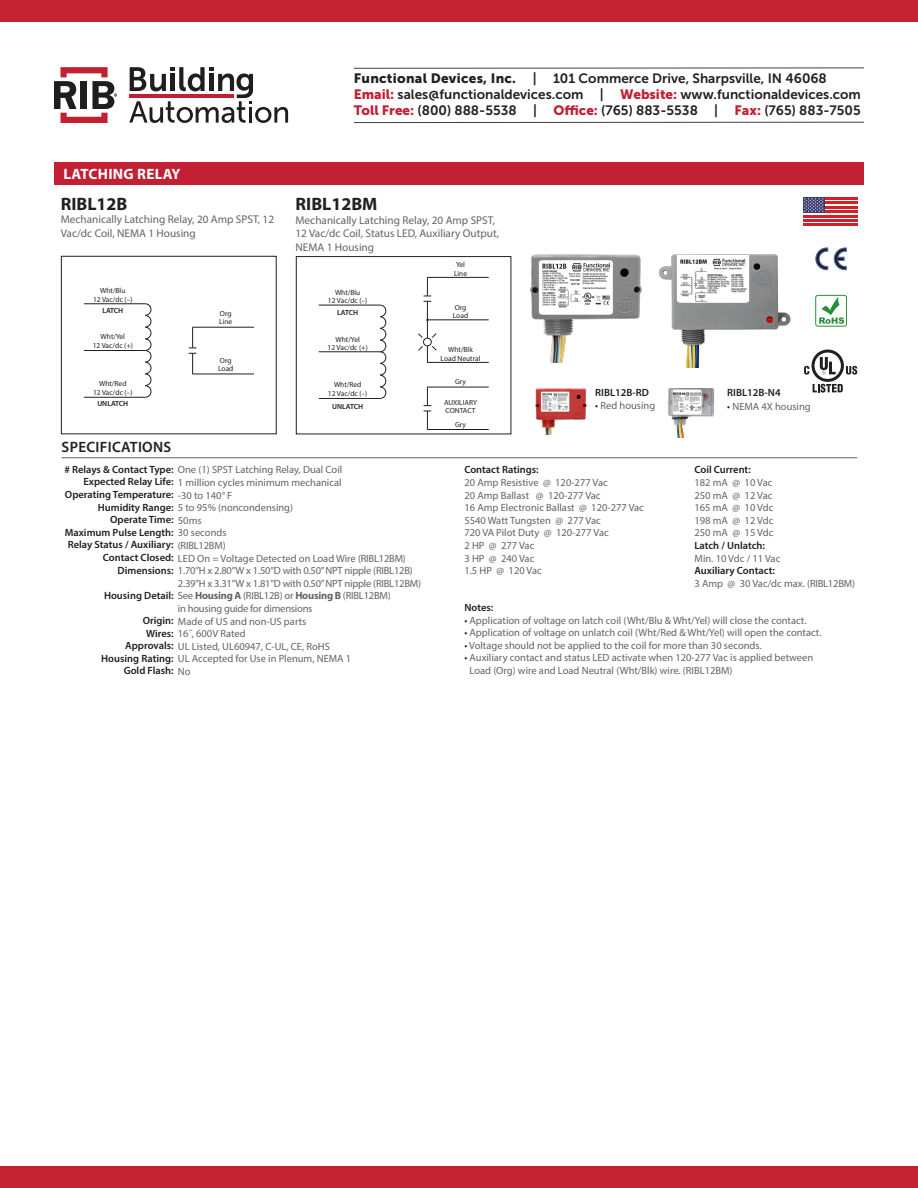
<style>
.page{position:relative;width:918px;height:1188px;background:#fff}
.page>*{position:absolute;margin:0;border:0;box-sizing:border-box;transform-origin:0 0}
.t1{font:700 18px "Myriad Pro";color:#231f20}
.t2{font:600 15px "Myriad Pro";letter-spacing:.02em;color:#231f20}
.t3{font:700 15px "Myriad Pro";letter-spacing:.02em;color:#fff}
.t4{font:13.5px/15.8px "Museo Sans 700";color:#231f20}
.t5{font:11.25px/13.5px "Myriad Pro";color:#636366}
.t6{font:10.5px "Myriad Pro";color:#636366}
.t7{font:10.5px "Myriad Pro";letter-spacing:-.02em;color:#636366}
.t8{font:600 10.5px "Myriad Pro";color:#231f20}
.t9{font:7.5px/8.6px "Myriad Pro";color:#231f20;text-align:center}
.t10{font:600 7.5px "Myriad Pro";color:#231f20}
.s1{font-family:"Museo Sans 900"}
.s2{font-family:"Museo Sans 900";color:#c22034}
.s3{color:#231f20}
.s4{font-weight:600;color:#231f20}
.s5{font-weight:400;color:#636366}
.s6{font-weight:700}
</style>
<div class="page">
<svg style="left:54px;top:67px;width:63px;height:56px"></svg>
<svg style="left:129px;top:67px;width:159px;height:56px"></svg>
<hr style="left:354px;top:122px;width:510px;height:1px;background:#3e3e3f">
<hr style="left:354px;top:68px;width:510px;height:1px;background:#3e3e3f">
<div style="left:0;top:0;width:918px;height:22px;background:#c42231"></div>
<div style="left:0;top:1166px;width:918px;height:22px;background:#c42231"></div>
<div style="left:61px;top:256px;width:215px;height:178px;border:1px solid #231f20"></div>
<hr style="left:84px;top:304px;width:61px;height:1px;background:#231f20">
<svg style="left:145px;top:303px;width:7px;height:95px"></svg>
<hr style="left:84px;top:397px;width:61px;height:1px;background:#231f20">
<hr style="left:84px;top:350px;width:61px;height:1px;background:#231f20">
<hr style="left:192px;top:374px;width:62px;height:1px;background:#231f20">
<hr style="left:192px;top:327px;width:62px;height:1px;background:#231f20">
<svg style="left:189px;top:327px;width:7px;height:47px"></svg>
<hr style="left:62px;top:458px;width:795px;height:1px;background:#636366">
<div style="left:54px;top:162px;width:810px;height:22px;background:#c22034"></div>
<svg style="left:834px;top:248px;width:12px;height:22px"></svg>
<svg style="left:816px;top:248px;width:12px;height:22px"></svg>
<svg style="left:804px;top:350px;width:53px;height:43px"></svg>
<svg style="left:819px;top:297px;width:25px;height:27px"></svg>
<div style="left:815px;top:295px;width:32px;height:31px;border:1px solid #269039;border-radius:2px"></div>
<svg style="left:803px;top:201px;width:54px;height:23px"></svg>
<hr style="left:803px;top:197px;width:54px;height:3px;background:#d5202a">
<hr style="left:803px;top:202px;width:54px;height:2px;background:#d5202a">
<hr style="left:803px;top:206px;width:54px;height:2px;background:#d5202a">
<hr style="left:803px;top:211px;width:54px;height:2px;background:#d5202a">
<hr style="left:803px;top:215px;width:54px;height:2px;background:#d5202a">
<hr style="left:803px;top:219px;width:54px;height:3px;background:#d5202a">
<hr style="left:803px;top:224px;width:54px;height:2px;background:#d5202a">
<div style="left:803px;top:197px;width:22px;height:16px;background:#3c3a6e"></div>
<svg style="left:804px;top:198px;width:20px;height:14px"></svg>
<div style="left:296px;top:256px;width:215px;height:178px;border:1px solid #231f20"></div>
<hr style="left:319px;top:305px;width:61px;height:1px;background:#231f20">
<svg style="left:380px;top:305px;width:6px;height:94px"></svg>
<hr style="left:319px;top:398px;width:61px;height:1px;background:#231f20">
<hr style="left:319px;top:352px;width:61px;height:1px;background:#231f20">
<hr style="left:427px;top:320px;width:62px;height:1px;background:#231f20">
<hr style="left:427px;top:277px;width:62px;height:1px;background:#231f20">
<hr style="left:427px;top:362px;width:62px;height:1px;background:#231f20">
<hr style="left:427px;top:429px;width:62px;height:1px;background:#231f20">
<hr style="left:427px;top:387px;width:62px;height:1px;background:#231f20">
<svg style="left:424px;top:387px;width:7px;height:43px"></svg>
<div style="left:423px;top:338px;width:9px;height:8px;border:1px solid #231f20;border-radius:50%"></div>
<svg style="left:418px;top:346px;width:19px;height:16px"></svg>
<svg style="left:418px;top:277px;width:19px;height:62px"></svg>
<img style="left:530px;top:254px;width:112px;height:108px">
<img style="left:535px;top:388px;width:52px;height:46px">
<img style="left:668px;top:388px;width:47px;height:49px">
<img style="left:659px;top:254px;width:132px;height:114px">
<p class="t3" style="left:64px;top:164px;width:118px">LATCHING RELAY</p>
<p class="t1" style="left:61px;top:192px;width:68px">RIBL12B</p>
<p class="t5" style="left:61px;top:213px;width:215px">Mechanically Latching Relay, 20 Amp SPST, 12<br>Vac/dc Coil, NEMA 1 Housing</p>
<p class="t9" style="left:93px;top:286px;width:41px">Wht/Blu<br>12 Vac/dc (–)</p>
<p class="t9" style="left:93px;top:332px;width:42px">Wht/Yel<br>12 Vac/dc (+)</p>
<p class="t9" style="left:93px;top:379px;width:41px">Wht/Red<br>12 Vac/dc (–)</p>
<p class="t10" style="left:97px;top:399px;width:32px">UNLATCH</p>
<p class="t10" style="left:102px;top:305px;width:22px">LATCH</p>
<p class="t2" style="left:62px;top:437px;width:111px">SPECIFICATIONS</p>
<p class="t9" style="left:219px;top:309px;width:15px;text-align:left">Org<br>Line</p>
<p class="t9" style="left:218px;top:356px;width:17px;text-align:left">Org<br>Load</p>
<p class="t4" style="left:354px;top:71px;width:509px"><span class="s1">Functional Devices, Inc.</span> | 101 Commerce Drive, Sharpsville, IN 46068<br><span class="s2">Email:</span> sales@functionaldevices.com | <span class="s2">Website:</span> www.functionaldevices.com<br><span class="s2">Toll Free:</span> (800) 888-5538 | <span class="s2">Office:</span> (765) 883-5538 | <span class="s2">Fax:</span> (765) 883-7505</p>
<p class="t1" style="left:296px;top:192px;width:83px">RIBL12BM</p>
<p class="t5" style="left:296px;top:213px;width:205px">Mechanically Latching Relay, 20 Amp SPST,<br>12 Vac/dc Coil, Status LED, Auxiliary Output,<br>NEMA 1 Housing</p>
<p class="t9" style="left:328px;top:288px;width:41px">Wht/Blu<br>12 Vac/dc (–)</p>
<p class="t9" style="left:328px;top:335px;width:42px">Wht/Yel<br>12 Vac/dc (+)</p>
<p class="t9" style="left:328px;top:380px;width:41px">Wht/Red<br>12 Vac/dc (–)</p>
<p class="t10" style="left:332px;top:401px;width:32px">UNLATCH</p>
<p class="t10" style="left:337px;top:308px;width:22px">LATCH</p>
<p class="t9" style="left:454px;top:260px;width:15px;text-align:left">Yel<br>Line</p>
<p class="t9" style="left:453px;top:303px;width:17px;text-align:left">Org<br>Load</p>
<p class="t9" style="left:441px;top:345px;width:41px">Wht/Blk<br>Load Neutral</p>
<p class="t9" style="left:455px;top:377px;width:12px">Gry</p>
<p class="t9" style="left:455px;top:420px;width:12px">Gry</p>
<p class="t9" style="left:444px;top:398px;width:35px;text-align:left">AUXILIARY<br>CONTACT</p>
<p class="t8" style="left:595px;top:386px;width:55px">RIBL12B-RD</p>
<p class="t6" style="left:595px;top:399px;width:61px"><span class="s3">•</span> Red housing</p>
<p class="t8" style="left:727px;top:386px;width:55px">RIBL12B-N4</p>
<p class="t6" style="left:727px;top:400px;width:85px"><span class="s3">•</span> NEMA 4X housing</p>
<p class="t6" style="left:64px;top:463px;width:279px"><span class="s4"># Relays &amp; Contact Type:</span> One (1) SPST Latching Relay, Dual Coil</p>
<p class="t6" style="left:84px;top:476px;width:260px"><span class="s4">Expected Relay Life:</span> 1 million cycles minimum mechanical</p>
<p class="t8" style="left:65px;top:488px;width:169px">Operating Temperature: <span class="s5">-30 to 140° F</span></p>
<p class="t6" style="left:98px;top:501px;width:197px"><span class="s4">Humidity Range:</span> 5 to 95% (noncondensing)</p>
<p class="t8" style="left:110px;top:513px;width:93px">Operate Time: <span class="s5">50ms</span></p>
<p class="t8" style="left:65px;top:526px;width:163px">Maximum Pulse Length: <span class="s5">30 seconds</span></p>
<p class="t8" style="left:68px;top:538px;width:159px">Relay Status / Auxiliary: <span class="s5">(RIBL12BM)</span></p>
<p class="t6" style="left:103px;top:552px;width:304px"><span class="s4">Contact Closed:</span> LED On = Voltage Detected on Load Wire (RIBL12BM)</p>
<p class="t7" style="left:118px;top:564px;width:297px"><span class="s4">Dimensions:</span> 1.70”H x 2.80”W x 1.50”D with 0.50” NPT nipple (RIBL12B)</p>
<p class="t7" style="left:104px;top:589px;width:288px"><span class="s4">Housing Detail:</span> See <span class="s6">Housing A</span> (RIBL12B) or <span class="s6">Housing B</span> (RIBL12BM)</p>
<p class="t6" style="left:143px;top:615px;width:165px"><span class="s4">Origin:</span> Made of US and non-US parts</p>
<p class="t6" style="left:146px;top:627px;width:101px"><span class="s4">Wires:</span> 16˝, 600V Rated</p>
<p class="t6" style="left:125px;top:640px;width:206px"><span class="s4">Approvals:</span> UL Listed, UL60947, C-UL, CE, RoHS</p>
<p class="t6" style="left:101px;top:652px;width:251px"><span class="s4">Housing Rating:</span> UL Accepted for Use in Plenum, NEMA 1</p>
<p class="t8" style="left:124px;top:664px;width:68px">Gold Flash: <span class="s5">No</span></p>
<p class="t8" style="left:694px;top:463px;width:58px">Coil Current:</p>
<p class="t6" style="left:694px;top:476px;width:80px">182 mA @ 10 Vac</p>
<p class="t6" style="left:694px;top:489px;width:80px">250 mA @ 12 Vac</p>
<p class="t6" style="left:694px;top:501px;width:80px">165 mA @ 10 Vdc</p>
<p class="t6" style="left:694px;top:514px;width:80px">198 mA @ 12 Vdc</p>
<p class="t6" style="left:694px;top:526px;width:80px">250 mA @ 15 Vdc</p>
<p class="t8" style="left:694px;top:539px;width:72px">Latch / Unlatch:</p>
<p class="t6" style="left:694px;top:552px;width:87px">Min. 10 Vdc / 11 Vac</p>
<p class="t8" style="left:694px;top:564px;width:82px">Auxiliary Contact:</p>
<p class="t7" style="left:694px;top:577px;width:162px">3 Amp @ 30 Vac/dc max. (RIBL12BM)</p>
<p class="t8" style="left:464px;top:463px;width:76px">Contact Ratings:</p>
<p class="t6" style="left:464px;top:476px;width:145px">20 Amp Resistive @ 120-277 Vac</p>
<p class="t6" style="left:464px;top:489px;width:138px">20 Amp Ballast @ 120-277 Vac</p>
<p class="t6" style="left:464px;top:501px;width:181px">16 Amp Electronic Ballast @ 120-277 Vac</p>
<p class="t6" style="left:464px;top:514px;width:138px">5540 Watt Tungsten @ 277 Vac</p>
<p class="t6" style="left:464px;top:526px;width:146px">720 VA Pilot Duty @ 120-277 Vac</p>
<p class="t6" style="left:464px;top:539px;width:71px">2 HP @ 277 Vac</p>
<p class="t6" style="left:464px;top:552px;width:71px">3 HP @ 240 Vac</p>
<p class="t6" style="left:464px;top:564px;width:79px">1.5 HP @ 120 Vac</p>
<p class="t7" style="left:178px;top:577px;width:245px">2.39”H x 3.31”W x 1.81”D with 0.50” NPT nipple (RIBL12BM)</p>
<p class="t7" style="left:178px;top:602px;width:136px">in housing guide for dimensions</p>
<p class="t8" style="left:464px;top:601px;width:30px">Notes:</p>
<p class="t6" style="left:464px;top:614px;width:344px"><span class="s3">•</span> Application of voltage on latch coil (Wht/Blu &amp; Wht/Yel) will close the contact.</p>
<p class="t6" style="left:464px;top:626px;width:359px"><span class="s3">•</span> Application of voltage on unlatch coil (Wht/Red &amp; Wht/Yel) will open the contact.</p>
<p class="t6" style="left:464px;top:639px;width:299px"><span class="s3">•</span> Voltage should not be applied to the coil for more than 30 seconds.</p>
<p class="t6" style="left:464px;top:651px;width:350px"><span class="s3">•</span> Auxiliary contact and status LED activate when 120-277 Vac is applied between</p>
<p class="t6" style="left:470px;top:664px;width:264px">Load (Org) wire and Load Neutral (Wht/Blk) wire. (RIBL12BM)</p>
</div>
